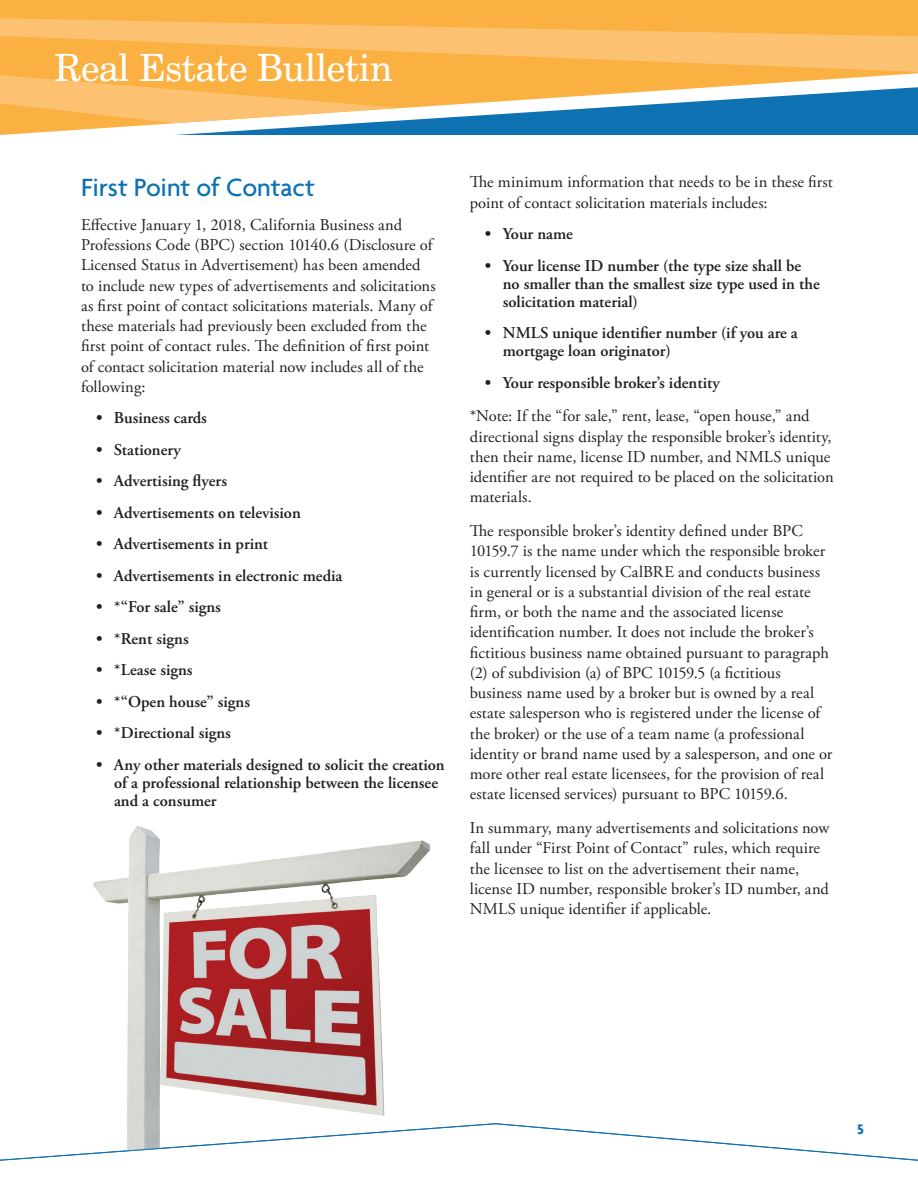
<style>
.page{position:relative;width:918px;height:1188px;background:#fff}
.page>*{position:absolute;margin:0;border:0;box-sizing:border-box;transform-origin:0 0}
.t1{font:37.5px "Century Schoolbook BT";letter-spacing:-.01em;color:#fff}
.Level_1_Head{font:500 27px "Agenda";letter-spacing:-.005em;color:#0e71b2}
.Body{font:16.5px/20.2px "Adobe Garamond Pro";color:#231f20}
.Bullet{font:600 16.5px/18px "Adobe Garamond Pro";color:#231f20}
.Level_1_Head-2{font:16.5px/20.2px "Adobe Garamond Pro";letter-spacing:.005em;color:#231f20}
.t2{font:700 15px "Agenda";color:#0e71b2}
</style>
<div class="page">
<svg style="left:0;top:72px;width:918px;height:63px;fill:#fbb042"></svg>
<svg style="left:398px;top:0;width:520px;height:72px;background:#fbb755"></svg>
<svg style="left:0;top:0;width:398px;height:123px;background:#fbb652"></svg>
<svg style="left:175px;top:86px;width:743px;height:49px"></svg>
<img style="left:93px;top:826px;width:337px;height:278px">
<svg style="left:0;top:1104px;width:918px;height:57px"></svg>
<h1 class="t1" style="left:54px;top:44px;width:340px">Real Estate Bulletin</h1>
<p class="Level_1_Head" style="left:81px;top:171px;width:235px">First Point of Contact</p>
<p class="Level_1_Head-2" style="left:81px;top:215px;width:356px">Effective January 1, 2018, California Business and Professions Code (BPC) section 10140.6 (Disclosure of Licensed Status in Advertisement) has been amended to include new types of advertisements and solicitations as first point of contact solicitations materials. Many of these materials had previously been excluded from the first point of contact rules. The definition of first point of contact solicitation material now includes all of the following:</p>
<p class="Bullet" style="left:96px;top:409px;width:112px">• Business cards</p>
<p class="Bullet" style="left:96px;top:441px;width:86px">• Stationery</p>
<p class="Bullet" style="left:96px;top:472px;width:133px">• Advertising flyers</p>
<p class="Bullet" style="left:96px;top:504px;width:206px">• Advertisements on television</p>
<p class="Bullet" style="left:96px;top:535px;width:174px">• Advertisements in print</p>
<p class="Bullet" style="left:96px;top:567px;width:248px">• Advertisements in electronic media</p>
<p class="Bullet" style="left:96px;top:598px;width:126px">• *“For sale” signs</p>
<p class="Bullet" style="left:96px;top:630px;width:94px">• *Rent signs</p>
<p class="Bullet" style="left:96px;top:661px;width:98px">• *Lease signs</p>
<p class="Bullet" style="left:96px;top:693px;width:156px">• *“Open house” signs</p>
<p class="Bullet" style="left:96px;top:724px;width:137px">• *Directional signs</p>
<p class="Bullet" style="left:114px;top:756px;width:332px;text-indent:-18px">• Any other materials designed to solicit the creation of a professional relationship between the licensee and a consumer</p>
<p class="Body" style="left:470px;top:173px;width:365px">The minimum information that needs to be in these first point of contact solicitation materials includes:</p>
<p class="Bullet" style="left:485px;top:225px;width:90px">• Your name</p>
<p class="Bullet" style="left:503px;top:257px;width:319px;text-indent:-18px">• Your license ID number (the type size shall be no smaller than the smallest size type used in the solicitation material)</p>
<p class="Bullet" style="left:503px;top:324px;width:297px;text-indent:-18px">• NMLS unique identifier number (if you are a mortgage loan originator)</p>
<p class="Bullet" style="left:485px;top:374px;width:237px">• Your responsible broker’s identity</p>
<p class="Body" style="left:470px;top:407px;width:365px">*Note: If the “for sale,” rent, lease, “open house,” and directional signs display the responsible broker’s identity, then their name, license ID number, and NMLS unique identifier are not required to be placed on the solicitation materials.</p>
<p class="Body" style="left:470px;top:521px;width:364px">The responsible broker’s identity defined under BPC 10159.7 is the name under which the responsible broker is currently licensed by CalBRE and conducts business in general or is a substantial division of the real estate firm, or both the name and the associated license identification number. It does not include the broker’s fictitious business name obtained pursuant to paragraph (2) of subdivision (a) of BPC 10159.5 (a fictitious business name used by a broker but is owned by a real estate salesperson who is registered under the license of the broker) or the use of a team name (a professional identity or brand name used by a salesperson, and one or more other real estate licensees, for the provision of real estate licensed services) pursuant to BPC 10159.6.</p>
<p class="Body" style="left:470px;top:818px;width:361px">In summary, many advertisements and solicitations now fall under “First Point of Contact” rules, which require the licensee to list on the advertisement their name, license ID number, responsible broker’s ID number, and NMLS unique identifier if applicable.</p>
<p class="t2" style="left:857px;top:1120px;width:8px">5</p>
</div>
